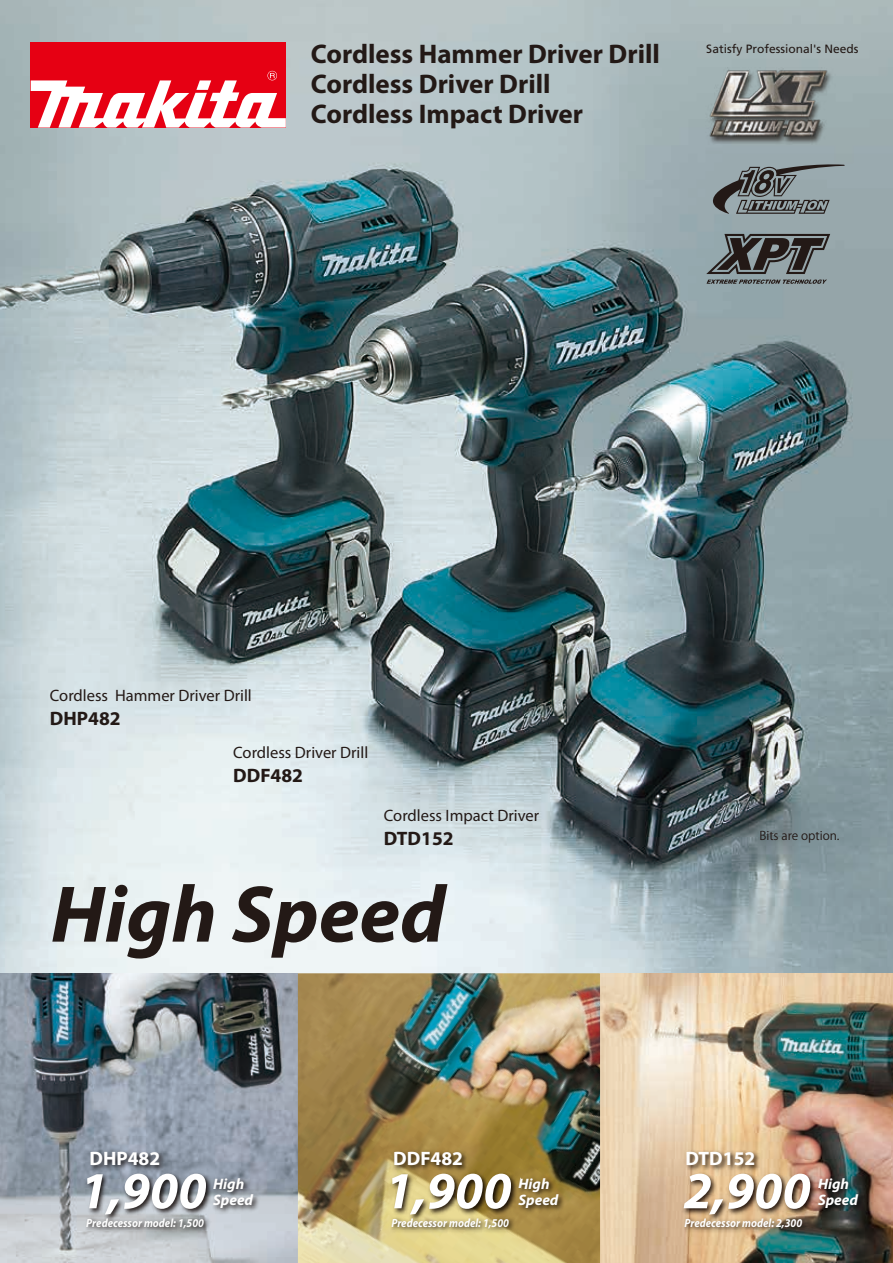
<style>
.page{position:relative;width:893px;height:1263px;background:#fff}
.page>*{position:absolute;margin:0;border:0;box-sizing:border-box;transform-origin:0 0}
.t1{font:italic 700 81px "Myriad Pro";color:#231916}
.t2{font:italic 700 52.35px "Myriad Pro";color:#fff}
.t3{font:700 27px/30px "Myriad Pro";color:#231916}
.t4{font:700 19.5px "Myriad Pro";color:#231916}
.t5{font:700 19.5px "Myriad Pro";color:#fff}
.t6{font:16.5px "Myriad Pro";color:#231916}
.t7{font:italic 700 15.15px/16.5px "Myriad Pro";color:#fff}
.t8{font:italic 700 12px "Myriad Pro";color:#fff;scale:.9 1}
.t9{font:12px "Frutiger";color:#231916}
.t10{font:12px "Koz Go Pro";color:#231916}
</style>
<div class="page">
<img style="left:0;top:0;width:893px;height:973px">
<svg style="left:712px;top:164px;width:133px;height:50px;background:#767f81"></svg>
<img style="left:0;top:973px;width:893px;height:290px">
<svg style="left:706px;top:234px;width:124px;height:50px;background:#63686a"></svg>
<div style="left:31px;top:43px;width:255px;height:85px;background:#e60013"></div>
<svg style="left:31px;top:71px;width:255px;height:57px"></svg>
<img style="left:689px;top:50px;width:159px;height:108px">
<img style="left:85px;top:1144px;width:84px;height:16px">
<img style="left:389px;top:1144px;width:83px;height:16px">
<img style="left:681px;top:1144px;width:83px;height:16px">
<img style="left:75px;top:1160px;width:140px;height:70px">
<img style="left:209px;top:1171px;width:53px;height:46px">
<img style="left:520px;top:1171px;width:48px;height:46px">
<img style="left:819px;top:1171px;width:48px;height:46px">
<img style="left:82px;top:1213px;width:131px;height:25px">
<img style="left:380px;top:1160px;width:140px;height:70px">
<img style="left:387px;top:1213px;width:131px;height:25px">
<img style="left:679px;top:1160px;width:140px;height:70px">
<img style="left:680px;top:1213px;width:131px;height:25px">
<h3 class="t3" style="left:311px;top:38px;width:350px">Cordless Hammer Driver Drill<br>Cordless Driver Drill<br>Cordless Impact Driver</h3>
<p class="t9" style="left:706px;top:42px;width:154px">Satisfy Professional's Needs</p>
<h3 class="t6" style="left:50px;top:685px;width:203px">Cordless Hammer Driver Drill</h3>
<h3 class="t4" style="left:50px;top:706px;width:72px">DHP482</h3>
<h3 class="t6" style="left:233px;top:742px;width:137px">Cordless Driver Drill</h3>
<h3 class="t4" style="left:233px;top:763px;width:71px">DDF482</h3>
<h3 class="t6" style="left:384px;top:805px;width:157px">Cordless Impact Driver</h3>
<h3 class="t4" style="left:384px;top:826px;width:71px">DTD152</h3>
<h1 class="t1" style="left:51px;top:862px;width:396px">High Speed</h1>
<p class="t10" style="left:759px;top:827px;width:82px">Bits are option.</p>
<h3 class="t5" style="left:89px;top:1145px;width:72px">DHP482</h3>
<h3 class="t5" style="left:393px;top:1145px;width:71px">DDF482</h3>
<h3 class="t5" style="left:686px;top:1145px;width:71px">DTD152</h3>
<h2 class="t2" style="left:80px;top:1156px;width:128px">1,900</h2>
<p class="t7" style="left:213px;top:1175px;width:41px">High<br>Speed</p>
<p class="t7" style="left:518px;top:1175px;width:41px">High<br>Speed</p>
<p class="t7" style="left:818px;top:1175px;width:41px">High<br>Speed</p>
<p class="t8" style="left:86px;top:1215px;width:132px">Predecessor model: 1,500</p>
<h2 class="t2" style="left:385px;top:1156px;width:128px">1,900</h2>
<p class="t8" style="left:391px;top:1215px;width:132px">Predecessor model: 1,500</p>
<h2 class="t2" style="left:684px;top:1156px;width:128px">2,900</h2>
<p class="t8" style="left:684px;top:1215px;width:132px">Predecessor model: 2,300</p>
</div>
